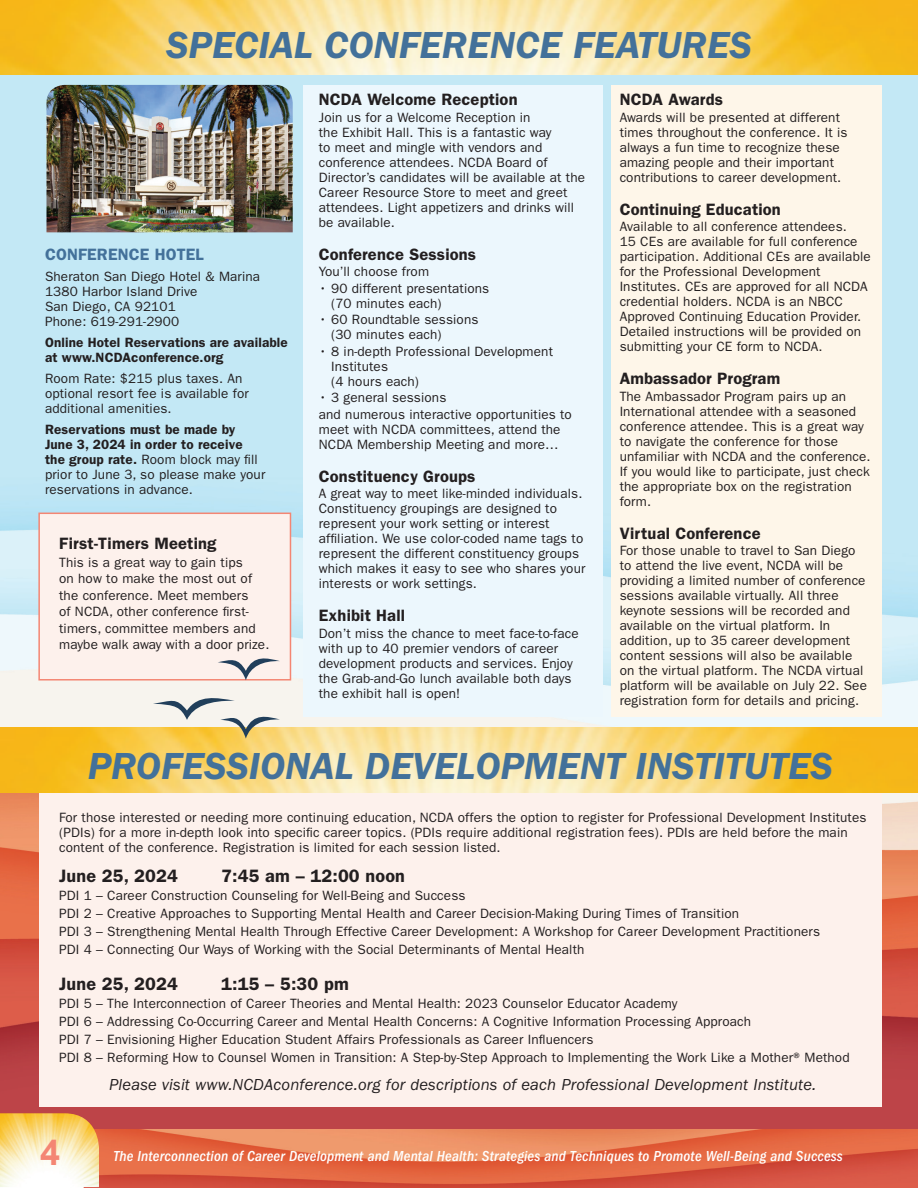
<style>
.page{position:relative;width:918px;height:1188px;background:#fff}
.page>*{position:absolute;margin:0;border:0;box-sizing:border-box;transform-origin:0 0}
.t1{font:italic 600 39px "ITC Franklin Gothic Std";color:#43719a}
.t2{font:700 36px "Arial";color:#f48673}
.t3{font:600 18px "ITC Franklin Gothic Std";letter-spacing:.01em;color:#231f20}
.t4{font:600 16.5px "ITC Franklin Gothic Std";letter-spacing:.01em;color:#231f20}
.t5{font:italic 16.5px "ITC Franklin Gothic Std";letter-spacing:.01em;color:#231f20}
.t6{font:600 16.5px "ITC Franklin Gothic Std";letter-spacing:.01em;color:#43719a}
.t7{font:italic 500 condensed 15px "ITC Franklin Gothic Std";letter-spacing:.01em;color:#fff}
.t8{font:13.5px/15px "ITC Franklin Gothic Std";letter-spacing:.01em;color:#231f20}
.t9{font:600 13.5px/15px "ITC Franklin Gothic Std";letter-spacing:.01em;color:#231f20}
.s1{font-weight:600}
</style>
<div class="page">
<img style="left:0;top:74px;width:918px;height:1056px">
<img style="left:0;top:0;width:918px;height:74px">
<div style="left:38px;top:513px;width:253px;height:168px;background:#fdf1ec;border:2px solid #f48673"></div>
<div style="left:303px;top:85px;width:300px;height:631px;background:#ecf7fd"></div>
<div style="left:612px;top:85px;width:270px;height:631px;background:#fef6e9"></div>
<img style="left:99px;top:1130px;width:819px;height:57px">
<img style="left:0;top:1113px;width:99px;height:74px">
<img style="left:46px;top:85px;width:247px;height:147px">
<div style="left:39px;top:788px;width:843px;height:319px;background:#fdf1ec"></div>
<img style="left:0;top:728px;width:918px;height:65px">
<svg style="left:218px;top:658px;width:62px;height:22px"></svg>
<svg style="left:153px;top:694px;width:127px;height:45px;background:#e0d5b4"></svg>
<h1 class="t1" style="left:166px;top:23px;width:587px">SPECIAL CONFERENCE FEATURES</h1>
<p class="t6" style="left:45px;top:244px;width:160px">CONFERENCE HOTEL</p>
<p class="t8" style="left:45px;top:269px;width:217px">Sheraton San Diego Hotel &amp; Marina<br>1380 Harbor Island Drive<br>San Diego, CA 92101<br>Phone: 619-291-2900</p>
<p class="t9" style="left:45px;top:335px;width:244px">Online Hotel Reservations are available at www.NCDAconference.org</p>
<p class="t8" style="left:45px;top:371px;width:205px">Room Rate: $215 plus taxes. An optional resort fee is available for additional amenities.</p>
<p class="t8" style="left:45px;top:422px;width:222px"><span class="s1">Reservations must be made by<br>June 3, 2024 in order to receive the group rate.</span> Room block may fill prior to June 3, so please make your reservations in advance.</p>
<p class="t4" style="left:59px;top:533px;width:159px">First-Timers Meeting</p>
<p class="t8" style="left:59px;top:554px;width:212px;line-height:16.5px">This is a great way to gain tips<br>on how to make the most out of the conference. Meet members<br>of NCDA, other conference first&shy;timers, committee members and maybe walk away with a door prize.</p>
<p class="t4" style="left:319px;top:90px;width:200px">NCDA Welcome Reception</p>
<p class="t8" style="left:319px;top:110px;width:268px">Join us for a Welcome Reception in<br>the Exhibit Hall. This is a fantastic way<br>to meet and mingle with vendors and conference attendees. NCDA Board of Director’s candidates will be available at the Career Resource Store to meet and greet attendees. Light appetizers and drinks will be available.</p>
<p class="t4" style="left:319px;top:244px;width:159px">Conference Sessions</p>
<p class="t8" style="left:319px;top:264px;width:112px">You’ll choose from</p>
<p class="t8" style="left:331px;top:281px;width:160px;text-indent:-12px">• 90 different presentations (70 minutes each)</p>
<p class="t8" style="left:331px;top:312px;width:149px;text-indent:-12px">• 60 Roundtable sessions (30 minutes each)</p>
<p class="t8" style="left:331px;top:344px;width:223px;text-indent:-12px">• 8 in-depth Professional Development<br>Institutes<br>(4 hours each)</p>
<p class="t8" style="left:319px;top:390px;width:255px;line-height:16.5px">• 3 general sessions<br>and numerous interactive opportunities to</p>
<p class="t8" style="left:319px;top:422px;width:243px">meet with NCDA committees, attend the<br>NCDA Membership Meeting and more…</p>
<p class="t4" style="left:319px;top:466px;width:158px">Constituency Groups</p>
<p class="t8" style="left:319px;top:486px;width:268px">A great way to meet like-minded individuals.<br>Constituency groupings are designed to represent your work setting or interest affiliation. We use color-coded name tags to represent the different constituency groups which makes it easy to see who shares your interests or work settings.</p>
<p class="t4" style="left:319px;top:606px;width:88px">Exhibit Hall</p>
<p class="t8" style="left:319px;top:626px;width:262px">Don’t miss the chance to meet face-to-face with up to 40 premier vendors of career development products and services. Enjoy the Grab-and-Go lunch available both days the exhibit hall is open!</p>
<p class="t4" style="left:620px;top:90px;width:105px">NCDA Awards</p>
<p class="t8" style="left:620px;top:110px;width:229px">Awards will be presented at different times throughout the conference. It is always a fun time to recognize these amazing people and their important contributions to career development.</p>
<p class="t4" style="left:620px;top:199px;width:163px">Continuing Education</p>
<p class="t8" style="left:620px;top:219px;width:253px">Available to all conference attendees.<br>15 CEs are available for full conference participation. Additional CEs are available for the Professional Development Institutes. CEs are approved for all NCDA credential holders. NCDA is an NBCC Approved Continuing Education Provider.<br>Detailed instructions will be provided on submitting your CE form to NCDA.</p>
<p class="t4" style="left:620px;top:369px;width:162px">Ambassador Program</p>
<p class="t8" style="left:620px;top:389px;width:252px">The Ambassador Program pairs up an International attendee with a seasoned conference attendee. This is a great way to navigate the conference for those unfamiliar with NCDA and the conference.<br>If you would like to participate, just check the appropriate box on the registration form.</p>
<p class="t4" style="left:620px;top:523px;width:142px">Virtual Conference</p>
<p class="t8" style="left:620px;top:543px;width:249px">For those unable to travel to San Diego to attend the live event, NCDA will be providing a limited number of conference sessions available virtually. All three keynote sessions will be recorded and available on the virtual platform. In addition, up to 35 career development content sessions will also be available on the virtual platform. The NCDA virtual platform will be available on July 22. See registration form for details and pricing.</p>
<h1 class="t1" style="left:88px;top:744px;width:747px">PROFESSIONAL DEVELOPMENT INSTITUTES</h1>
<p class="t8" style="left:59px;top:810px;width:809px">For those interested or needing more continuing education, NCDA offers the option to register for Professional Development Institutes (PDIs) for a more in-depth look into specific career topics. (PDIs require additional registration fees). PDIs are held before the main content of the conference. Registration is limited for each session listed.</p>
<h3 class="t3" style="left:59px;top:865px;width:120px">June 25, 2024</h3>
<h3 class="t3" style="left:221px;top:865px;width:185px">7:45 am – 12:00 noon</h3>
<p class="t8" style="left:59px;top:886px;width:763px;line-height:18px">PDI 1 – Career Construction Counseling for Well-Being and Success<br>PDI 2 – Creative Approaches to Supporting Mental Health and Career Decision-Making During Times of Transition<br>PDI 3 – Strengthening Mental Health Through Effective Career Development: A Workshop for Career Development Practitioners PDI 4 – Connecting Our Ways of Working with the Social Determinants of Mental Health</p>
<h3 class="t3" style="left:59px;top:973px;width:120px">June 25, 2024</h3>
<h3 class="t3" style="left:221px;top:973px;width:129px">1:15 – 5:30 pm</h3>
<p class="t8" style="left:59px;top:994px;width:792px;line-height:18px">PDI 5 – The Interconnection of Career Theories and Mental Health: 2023 Counselor Educator Academy<br>PDI 6 – Addressing Co-Occurring Career and Mental Health Concerns: A Cognitive Information Processing Approach<br>PDI 7 – Envisioning Higher Education Student Affairs Professionals as Career Influencers<br>PDI 8 – Reforming How to Counsel Women in Transition: A Step-by-Step Approach to Implementing the Work Like a Mother® Method</p>
<p class="t5" style="left:109px;top:1076px;width:709px">Please visit www.NCDAconference.org for descriptions of each Professional Development Institute.</p>
<h2 class="t2" style="left:40px;top:1132px;width:22px">4</h2>
<p class="t7" style="left:113px;top:1147px;width:731px">The Interconnection of Career Development and Mental Health: Strategies and Techniques to Promote Well-Being and Success</p>
</div>
